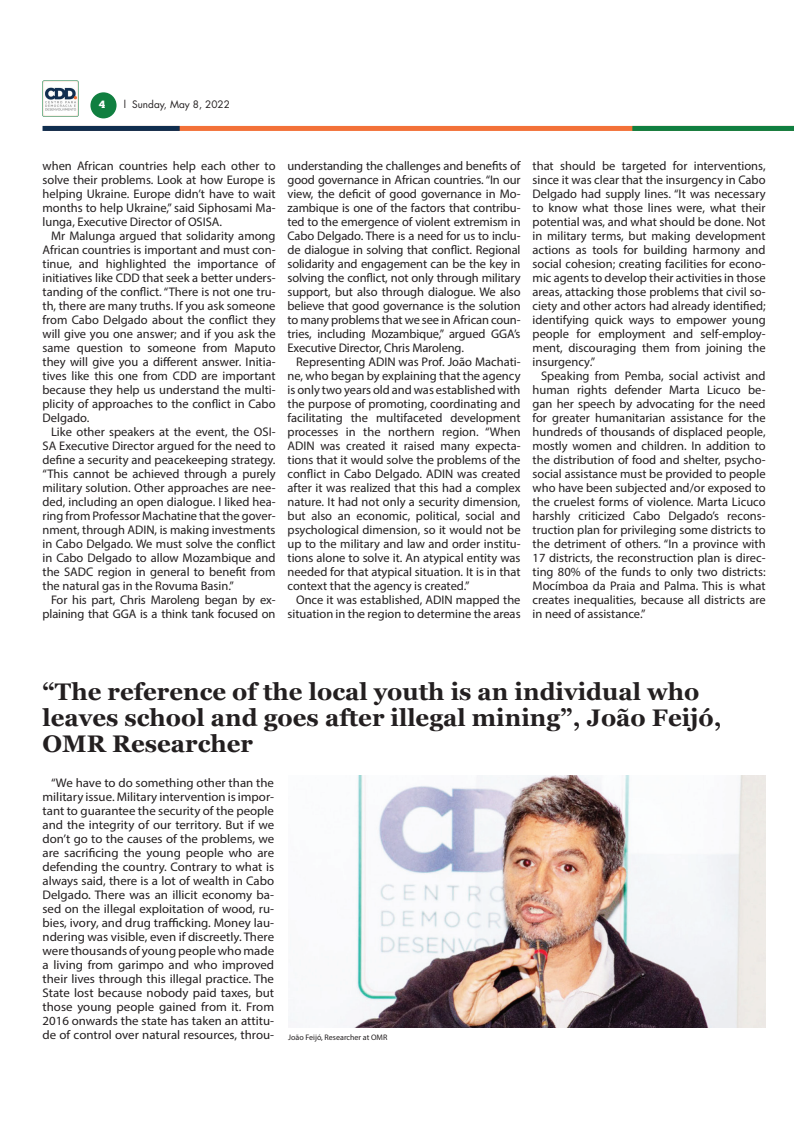
<style>
.page{position:relative;width:794px;height:1134px;background:#fff}
.page>*{position:absolute;margin:0;border:0;box-sizing:border-box;transform-origin:0 0}
.t1{font:700 24px/26px "Georgia";color:#231f20}
.t2{font:12.5px/14px "Myriad Pro";color:#231f20;text-align:justify}
.t3{font:10px "Futura LT";color:#231f20}
.t4{font:700 10px "Popular";color:#fff}
.t5{font:8px "Myriad Pro";color:#231f20}
</style>
<div class="page">
<div style="left:45px;top:126px;width:749px;height:5px;background:#f37138"></div>
<div style="left:632px;top:126px;width:162px;height:5px;background:#107f40"></div>
<div style="left:43px;top:126px;width:137px;height:5px;background:#102e4f"></div>
<div style="left:90px;top:92px;width:27px;height:26px;background:#107f40;border-radius:50%"></div>
<img style="left:43px;top:81px;width:35px;height:35px">
<img style="left:288px;top:776px;width:477px;height:252px">
<p class="t4" style="left:99px;top:98px;width:8px">4</p>
<p class="t3" style="left:124px;top:98px;width:108px">l Sunday, May 8, 2022</p>
<p class="t2" style="left:43px;top:159px;width:234px">when African countries help each other to solve their problems. Look at how Europe is helping Ukraine. Europe didn’t have to wait months to help Ukraine,” said Siphosami Ma&shy;lunga, Executive Director of OSISA.</p>
<p class="t2" style="left:43px;top:229px;width:234px;text-indent:8px">Mr Malunga argued that solidarity among African countries is important and must con&shy;tinue, and highlighted the importance of initiatives like CDD that seek a better unders&shy;tanding of the conflict. “There is not one tru&shy;th, there are many truths. If you ask someone from Cabo Delgado about the conflict they will give you one answer; and if you ask the same question to someone from Maputo they will give you a different answer. Initia&shy;tives like this one from CDD are important because they help us understand the multi&shy;plicity of approaches to the conflict in Cabo Delgado.</p>
<p class="t2" style="left:43px;top:425px;width:234px;text-indent:8px">Like other speakers at the event, the OSI-SA Executive Director argued for the need to define a security and peacekeeping strategy. “This cannot be achieved through a purely military solution. Other approaches are nee&shy;ded, including an open dialogue. I liked hea&shy;ring from Professor Machatine that the gover&shy;nment, through ADIN, is making investments in Cabo Delgado. We must solve the conflict in Cabo Delgado to allow Mozambique and the SADC region in general to benefit from the natural gas in the Rovuma Basin.”</p>
<p class="t2" style="left:43px;top:593px;width:234px;text-align:right">For his part, Chris Maroleng began by ex&shy;plaining that GGA is a think tank focused on</p>
<p class="t2" style="left:287px;top:159px;width:234px">understanding the challenges and benefits of good governance in African countries. “In our view, the deficit of good governance in Mo&shy;zambique is one of the factors that contribu&shy;ted to the emergence of violent extremism in Cabo Delgado. There is a need for us to inclu&shy;de dialogue in solving that conflict. Regional solidarity and engagement can be the key in solving the conflict, not only through military support, but also through dialogue. We also believe that good governance is the solution to many problems that we see in African coun&shy;tries, including Mozambique,” argued GGA’s Executive Director, Chris Maroleng.</p>
<p class="t2" style="left:287px;top:355px;width:234px;text-indent:8px">Representing ADIN was Prof. João Machati&shy;ne, who began by explaining that the agency is only two years old and was established with the purpose of promoting, coordinating and facilitating the multifaceted development processes in the northern region. “When ADIN was created it raised many expecta&shy;tions that it would solve the problems of the conflict in Cabo Delgado. ADIN was created after it was realized that this had a complex nature. It had not only a security dimension, but also an economic, political, social and psychological dimension, so it would not be up to the military and law and order institu&shy;tions alone to solve it. An atypical entity was needed for that atypical situation. It is in that context that the agency is created.”</p>
<p class="t2" style="left:287px;top:593px;width:234px;text-align:right">Once it was established, ADIN mapped the situation in the region to determine the areas</p>
<p class="t2" style="left:532px;top:159px;width:234px">that should be targeted for interventions, since it was clear that the insurgency in Cabo Delgado had supply lines. “It was necessary to know what those lines were, what their potential was, and what should be done. Not in military terms, but making development actions as tools for building harmony and social cohesion; creating facilities for econo&shy;mic agents to develop their activities in those areas, attacking those problems that civil so&shy;ciety and other actors had already identified; identifying quick ways to empower young people for employment and self-employ&shy;ment, discouraging them from joining the insurgency.”</p>
<p class="t2" style="left:532px;top:369px;width:234px;text-indent:8px">Speaking from Pemba, social activist and human rights defender Marta Licuco be&shy;gan her speech by advocating for the need for greater humanitarian assistance for the hundreds of thousands of displaced people, mostly women and children. In addition to the distribution of food and shelter, psycho&shy;social assistance must be provided to people who have been subjected and/or exposed to the cruelest forms of violence. Marta Licuco harshly criticized Cabo Delgado’s recons&shy;truction plan for privileging some districts to the detriment of others. “In a province with 17 districts, the reconstruction plan is direc&shy;ting 80% of the funds to only two districts:<br>Mocímboa da Praia and Palma. This is what creates inequalities, because all districts are in need of assistance.”</p>
<h1 class="t1" style="left:43px;top:679px;width:680px">“The reference of the local youth is an individual who leaves school and goes after illegal mining”, João Feijó,<br>OMR Researcher</h1>
<p class="t2" style="left:43px;top:776px;width:233px;text-indent:8px">“We have to do something other than the military issue. Military intervention is impor&shy;tant to guarantee the security of the people and the integrity of our territory. But if we don’t go to the causes of the problems, we are sacrificing the young people who are defending the country. Contrary to what is always said, there is a lot of wealth in Cabo Delgado. There was an illicit economy ba&shy;sed on the illegal exploitation of wood, ru&shy;bies, ivory, and drug trafficking. Money lau&shy;ndering was visible, even if discreetly. There were thousands of young people who made a living from garimpo and who improved their lives through this illegal practice. The State lost because nobody paid taxes, but those young people gained from it. From 2016 onwards the state has taken an attitu&shy;de of control over natural resources, throu-</p>
<p class="t5" style="left:288px;top:1032px;width:100px">João Feijó, Researcher at OMR</p>
</div>
